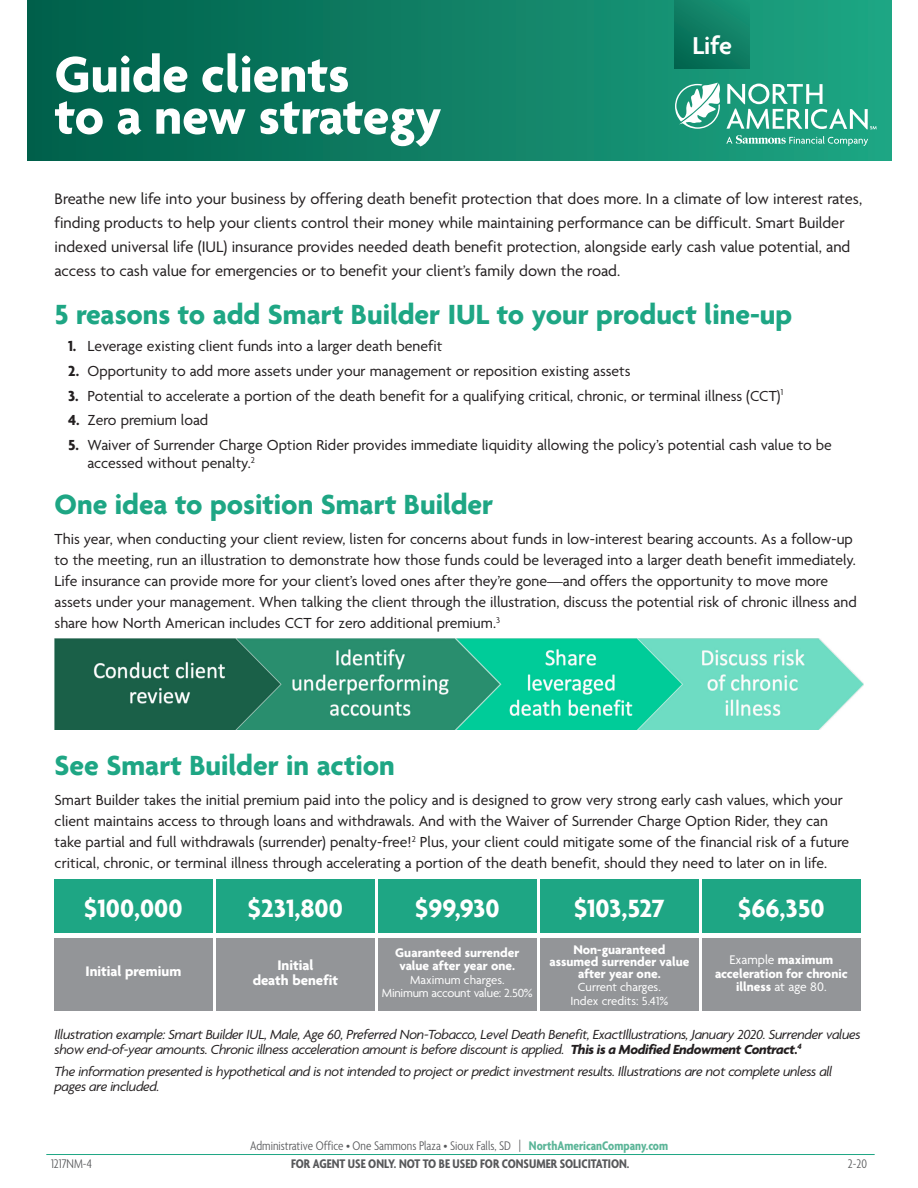
<style>
.page{position:relative;width:918px;height:1188px;background:#fff}
.page>*{position:absolute;margin:0;border:0;box-sizing:border-box;transform-origin:0 0}
.Tip_Sheet_Headline{font:700 54px/42px "Agenda";color:#fff}
.Subhead_1{font:700 30px "Agenda";color:#1ea684}
.Body_Copy{font:700 30px "Agenda";color:#1ea684}
.Numbered_List{font:700 27px "Agenda";color:#fff}
.t1{font:600 26.4px "Agenda";color:#fff}
.Body_Copy-2{font:16.5px/24px "Agenda";color:#231f20}
.Body_Copy-3{font:15.75px/21px "Agenda";color:#231f20}
.Numbered_List-2{font:700 15px/15px "Agenda";color:#fff;text-align:center}
.Body_Copy-4{font:italic 14.25px/15px "Agenda";letter-spacing:-.025em;color:#231f20}
.Numbered_List-3{font:700 13.5px/13.5px "Agenda";color:#fff;text-align:center}
.t2{font:300 condensed 13.5px "Agenda";color:#57585a}
.t3{font:700 condensed 13.5px "Agenda";color:#57585a}
.Numbered_List-4{font:12.75px/13.5px "Agenda";letter-spacing:-.02em;color:#fff;text-align:center}
.Numbered_List-5{font:12.75px/13.5px "Agenda";color:#fff;text-align:center}
.s1{font-weight:700}
.s2{font-weight:400}
.s3{font-weight:700;color:#5cb598}
</style>
<div class="page">
<div style="left:28px;top:0;width:864px;height:160px;background:linear-gradient(to right,#005f4a,#1fa583)"></div>
<div style="left:675px;top:0;width:75px;height:69px;background:linear-gradient(to bottom,#168d70,#056d55)"></div>
<svg style="left:726px;top:135px;width:142px;height:11px;background:#4eb49a"></svg>
<svg style="left:675px;top:83px;width:202px;height:46px"></svg>
<hr style="left:46px;top:1154px;width:829px;height:1px;background:#1ea684">
<img style="left:54px;top:639px;width:810px;height:90px">
<div style="left:54px;top:879px;width:159px;height:54px;background:#1ea684"></div>
<div style="left:216px;top:879px;width:159px;height:54px;background:#1ea684"></div>
<div style="left:378px;top:879px;width:159px;height:54px;background:#1ea684"></div>
<div style="left:540px;top:879px;width:159px;height:54px;background:#1ea684"></div>
<div style="left:702px;top:879px;width:159px;height:54px;background:#1ea684"></div>
<div style="left:54px;top:939px;width:159px;height:72px;background:#939598"></div>
<div style="left:216px;top:939px;width:159px;height:72px;background:#939598"></div>
<div style="left:378px;top:939px;width:159px;height:72px;background:#939598"></div>
<div style="left:540px;top:939px;width:159px;height:72px;background:#939598"></div>
<div style="left:702px;top:939px;width:159px;height:72px;background:#939598"></div>
<p class="Tip_Sheet_Headline" style="left:55px;top:57px;width:388px">Guide clients<br>to a new strategy</p>
<h3 class="t1" style="left:692px;top:31px;width:41px">Life</h3>
<p class="Body_Copy-2" style="left:55px;top:188px;width:809px">Breathe new life into your business by offering death benefit protection that does more. In a climate of low interest rates, finding products to help your clients control their money while maintaining performance can be difficult. Smart Builder indexed universal life (IUL) insurance provides needed death benefit protection, alongside early cash value potential, and access to cash value for emergencies or to benefit your client’s family down the road.</p>
<p class="Body_Copy" style="left:55px;top:298px;width:739px">5 reasons to add Smart Builder IUL to your product line-up</p>
<p class="Body_Copy-3" style="left:68px;top:336px;width:376px"><span class="s1">1.</span> Leverage existing client funds into a larger death benefit</p>
<p class="Body_Copy-3" style="left:68px;top:361px;width:564px"><span class="s1">2.</span> Opportunity to add more assets under your management or reposition existing assets</p>
<p class="Body_Copy-3" style="left:68px;top:386px;width:717px"><span class="s1">3.</span> Potential to accelerate a portion of the death benefit for a qualifying critical, chronic, or terminal illness (CCT)<sup>1</sup></p>
<p class="Body_Copy-3" style="left:68px;top:411px;width:142px"><span class="s1">4.</span> Zero premium load</p>
<p class="Body_Copy-3" style="left:88px;top:437px;width:746px;line-height:18px;text-indent:-19px"><span class="s1">5.</span> Waiver of Surrender Charge Option Rider provides immediate liquidity allowing the policy’s potential cash value to be accessed without penalty.<sup>2</sup></p>
<p class="Subhead_1" style="left:55px;top:488px;width:440px">One idea to position Smart Builder</p>
<p class="Body_Copy-3" style="left:55px;top:529px;width:804px">This year, when conducting your client review, listen for concerns about funds in low-interest bearing accounts. As a follow-up to the meeting, run an illustration to demonstrate how those funds could be leveraged into a larger death benefit immediately.<br>Life insurance can provide more for your client’s loved ones after they’re gone—and offers the opportunity to move more assets under your management. When talking the client through the illustration, discuss the potential risk of chronic illness and share how North American includes CCT for zero additional premium.<sup>3</sup></p>
<p class="Subhead_1" style="left:55px;top:749px;width:342px">See Smart Builder in action</p>
<p class="Body_Copy-3" style="left:55px;top:790px;width:796px">Smart Builder takes the initial premium paid into the policy and is designed to grow very strong early cash values, which your client maintains access to through loans and withdrawals. And with the Waiver of Surrender Charge Option Rider, they can take partial and full withdrawals (surrender) penalty-free!<sup>2</sup> Plus, your client could mitigate some of the financial risk of a future critical, chronic, or terminal illness through accelerating a portion of the death benefit, should they need to later on in life.</p>
<p class="Numbered_List" style="left:84px;top:894px;width:100px">$100,000</p>
<p class="Numbered_List" style="left:248px;top:894px;width:96px">$231,800</p>
<p class="Numbered_List" style="left:415px;top:894px;width:86px">$99,930</p>
<p class="Numbered_List" style="left:574px;top:894px;width:92px">$103,527</p>
<p class="Numbered_List" style="left:738px;top:894px;width:88px">$66,350</p>
<p class="Numbered_List-2" style="left:86px;top:965px;width:97px">Initial premium</p>
<p class="Numbered_List-2" style="left:253px;top:959px;width:87px">Initial<br>death benefit</p>
<p class="Numbered_List-3" style="left:395px;top:946px;width:126px">Guaranteed surrender value after year one.</p>
<p class="Numbered_List-4" style="left:382px;top:974px;width:152px">Maximum charges.<br>Minimum account value: 2.50%</p>
<p class="Numbered_List-3" style="left:549px;top:944px;width:141px;line-height:12px">Non-guaranteed assumed surrender value after year one.</p>
<p class="Numbered_List-5" style="left:570px;top:981px;width:99px">Current charges.<br>Index credits: 5.41%</p>
<p class="Numbered_List-3" style="left:715px;top:954px;width:134px"><span class="s2">Example</span> maximum acceleration for chronic illness <span class="s2">at age 80.</span></p>
<p class="Body_Copy-4" style="left:55px;top:1027px;width:808px">Illustration example: Smart Builder IUL, Male, Age 60, Preferred Non-Tobacco, Level Death Benefit, ExactIllustrations, January 2020. Surrender values show end-of-year amounts. Chronic illness acceleration amount is before discount is applied. <span class="s1">This is a Modified Endowment Contract.</span><sup>4</sup></p>
<p class="Body_Copy-4" style="left:55px;top:1064px;width:779px">The information presented is hypothetical and is not intended to project or predict investment results. Illustrations are not complete unless all pages are included.</p>
<p class="t2" style="left:250px;top:1139px;width:420px">Administrative Office • One Sammons Plaza • Sioux Falls, SD | <span class="s3">NorthAmericanCompany.com</span></p>
<p class="t2" style="left:51px;top:1157px;width:42px">1217NM-4</p>
<p class="t3" style="left:291px;top:1157px;width:340px">FOR AGENT USE ONLY. NOT TO BE USED FOR CONSUMER SOLICITATION.</p>
<p class="t2" style="left:848px;top:1157px;width:21px">2-20</p>
</div>
